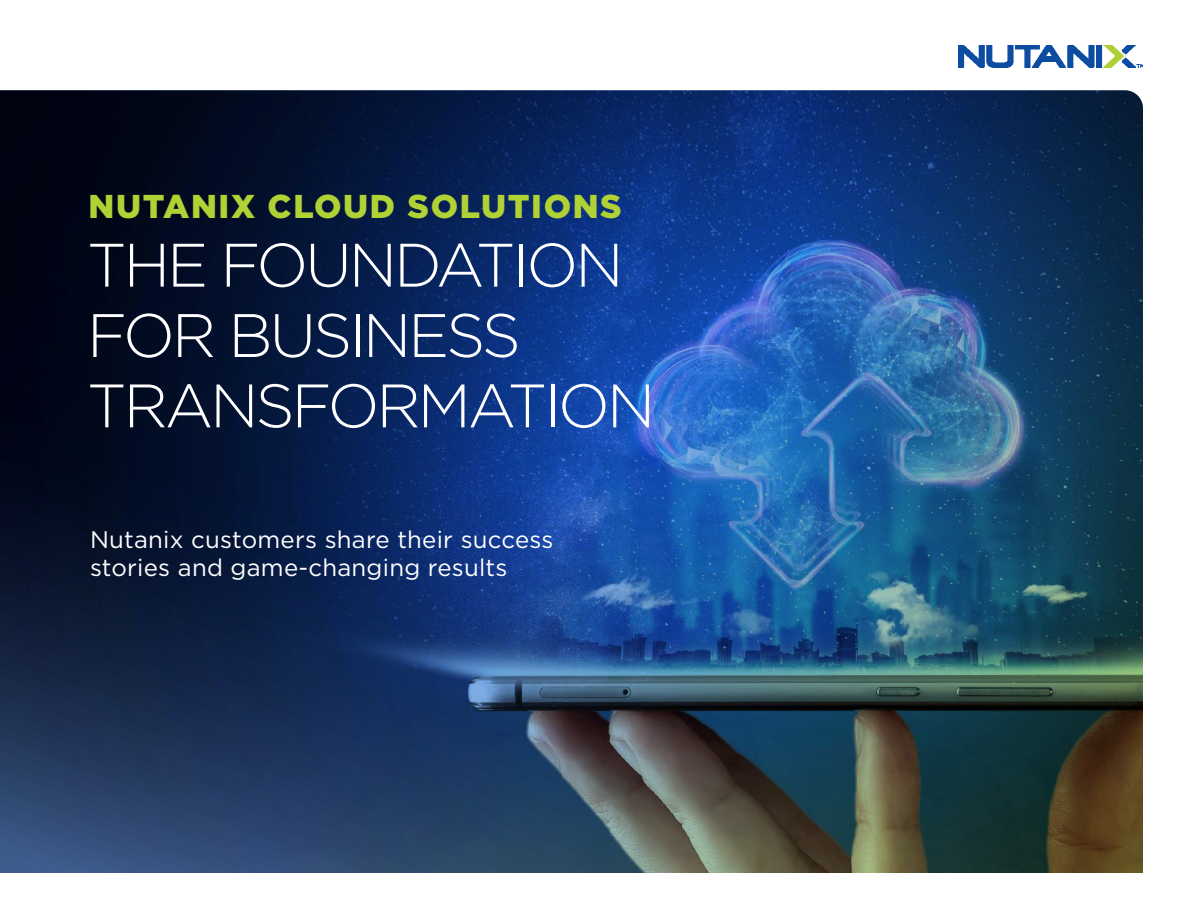
<style>
.page{position:relative;width:1188px;height:918px;background:#fff}
.page>*{position:absolute;margin:0;border:0;box-sizing:border-box;transform-origin:0 0}
.t1{font:300 61.2px/70.3px "Gotham";letter-spacing:-.05em;color:#fff}
.t2{font:900 33px "Gotham";letter-spacing:.05em;color:#b0d235}
.t3{font:24px/28.5px "Gotham";letter-spacing:.01em;color:#fff}
</style>
<div class="page">
<img style="left:959px;top:45px;width:184px;height:22px">
<img style="left:0;top:90px;width:1143px;height:783px">
<h2 class="t2" style="left:88px;top:183px;width:535px">NUTANIX CLOUD SOLUTIONS</h2>
<h1 class="t1" style="left:87px;top:228px;width:570px">THE FOUNDATION<br>FOR BUSINESS<br>TRANSFORMATION</h1>
<p class="t3" style="left:90px;top:524px;width:465px">Nutanix customers share their success stories and game-changing results</p>
</div>
